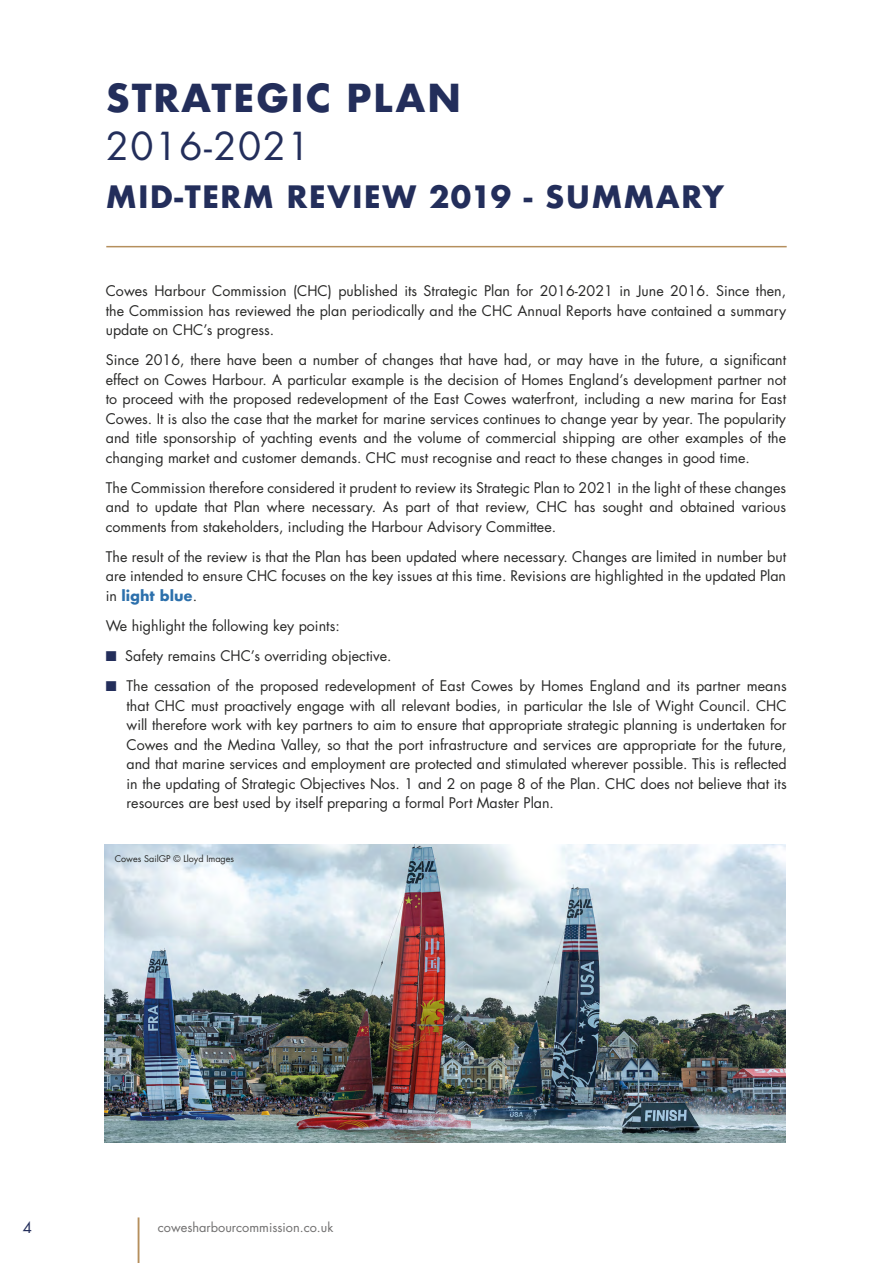
<style>
.page{position:relative;width:893px;height:1263px;background:#fff}
.page>*{position:absolute;margin:0;border:0;box-sizing:border-box;transform-origin:0 0}
.t1{font:700 37.5px "Futura";letter-spacing:.04em;color:#232e5b}
.t2{font:37.5px "Futura";letter-spacing:.04em;color:#232e5b}
.t3{font:700 30px "Futura";letter-spacing:.04em;color:#232e5b}
.t4{font:15px "Futura";color:#232e5b}
.t5{font:14.25px/19.5px "Futura";color:#282827;text-align:justify}
.t6{font:14.25px "Zapf Dingbats ITC";color:#232e5b}
.t7{font:12.75px "Futura";color:#706f6f}
.t8{font:9px "Futura";color:#282827}
.s1{font-weight:700;color:#2c70ac}
.s2{color:#232e5b}
</style>
<div class="page">
<hr style="left:138px;top:1217px;width:1px;height:46px;background:#b58f5d">
<hr style="left:106px;top:246px;width:681px;height:1px;background:#b58f5d">
<img style="left:105px;top:844px;width:681px;height:298px">
<h1 class="t1" style="left:106px;top:71px;width:357px">STRATEGIC PLAN</h1>
<h1 class="t2" style="left:106px;top:120px;width:206px">2016-2021</h1>
<h2 class="t3" style="left:106px;top:175px;width:620px">MID-TERM REVIEW 2019 - SUMMARY</h2>
<p class="t5" style="left:106px;top:281px;width:682px">Cowes Harbour Commission (CHC) published its Strategic Plan for 2016-2021 in June 2016. Since then, the Commission has reviewed the plan periodically and the CHC Annual Reports have contained a summary update on CHC’s progress.</p>
<p class="t5" style="left:106px;top:350px;width:682px">Since 2016, there have been a number of changes that have had, or may have in the future, a significant effect on Cowes Harbour. A particular example is the decision of Homes England’s development partner not to proceed with the proposed redevelopment of the East Cowes waterfront, including a new marina for East Cowes. It is also the case that the market for marine services continues to change year by year. The popularity and title sponsorship of yachting events and the volume of commercial shipping are other examples of the changing market and customer demands. CHC must recognise and react to these changes in good time.</p>
<p class="t5" style="left:106px;top:477px;width:682px">The Commission therefore considered it prudent to review its Strategic Plan to 2021 in the light of these changes and to update that Plan where necessary. As part of that review, CHC has sought and obtained various comments from stakeholders, including the Harbour Advisory Committee.</p>
<p class="t5" style="left:106px;top:546px;width:682px">The result of the review is that the Plan has been updated where necessary. Changes are limited in number but are intended to ensure CHC focuses on the key issues at this time. Revisions are highlighted in the updated Plan in <span class="s1">light blue</span>.</p>
<p class="t5" style="left:106px;top:616px;width:235px">We highlight the following key points:</p>
<p class="t5" style="left:106px;top:646px;width:287px"><span class="s2">■</span> Safety remains CHC’s overriding objective.</p>
<p class="t6" style="left:106px;top:679px;width:12px">■</p>
<p class="t5" style="left:126px;top:676px;width:662px">The cessation of the proposed redevelopment of East Cowes by Homes England and its partner means that CHC must proactively engage with all relevant bodies, in particular the Isle of Wight Council. CHC will therefore work with key partners to aim to ensure that appropriate strategic planning is undertaken for Cowes and the Medina Valley, so that the port infrastructure and services are appropriate for the future, and that marine services and employment are protected and stimulated wherever possible. This is reflected in the updating of Strategic Objectives Nos. 1 and 2 on page 8 of the Plan. CHC does not believe that its resources are best used by itself preparing a formal Port Master Plan.</p>
<p class="t8" style="left:115px;top:852px;width:121px">Cowes SailGP © Lloyd Images</p>
<p class="t4" style="left:23px;top:1217px;width:11px">4</p>
<p class="t7" style="left:158px;top:1218px;width:177px">cowesharbourcommission.co.uk</p>
</div>
